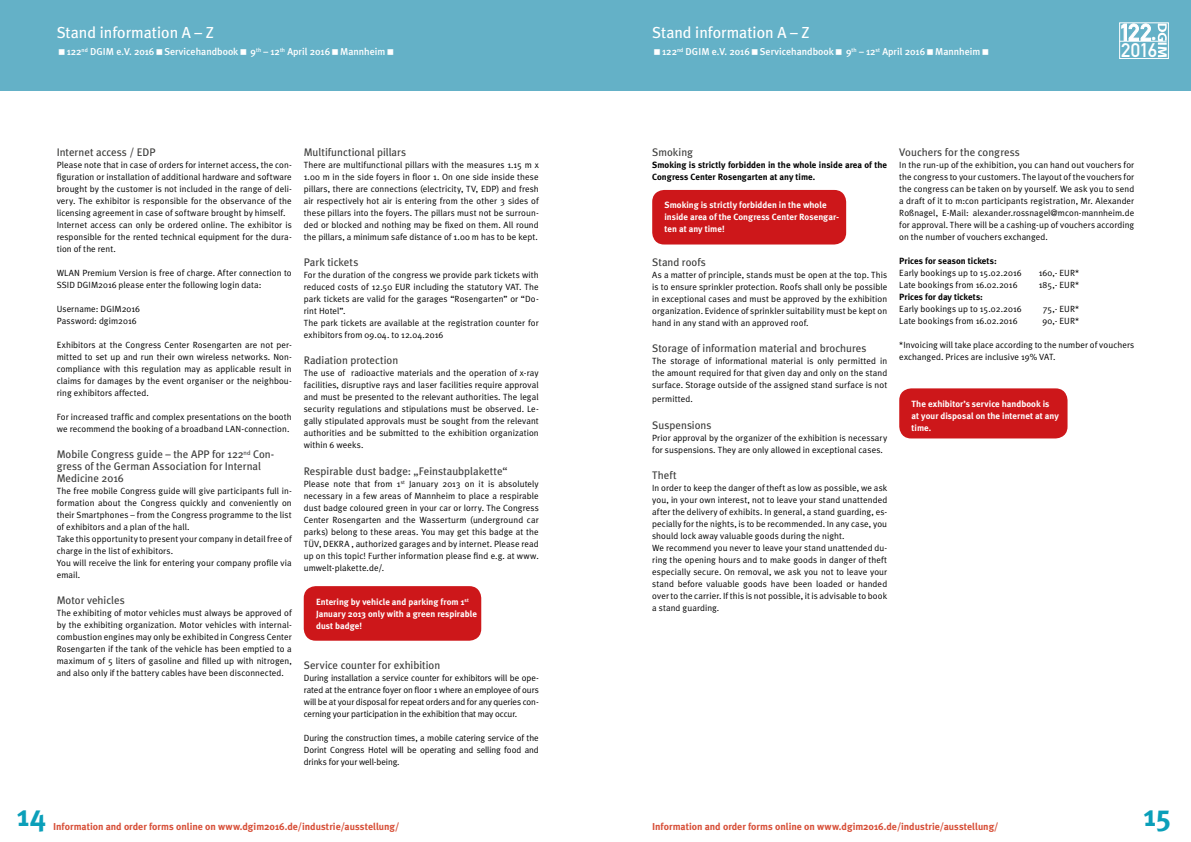
<style>
.page{position:relative;width:1191px;height:842px;background:#fff}
.page>*{position:absolute;margin:0;border:0;box-sizing:border-box;transform-origin:0 0}
.t1{font:700 30px "Meta Plus";color:#0b9fb9}
.t2{font:500 22.1px "Meta Plus";color:#fff}
.t3{font:19.4px "DIN Mittelschrift Std";color:#fff}
.t4{font:16px "Meta Plus";color:#fff}
.t5{font:11px/12px "Meta Plus";color:#3c3c3b}
.t6{font:700 10px "Meta Plus";color:#d74f38}
.t7{font:500 10px "Meta Plus";color:#fff}
.t8{font:9px/12px "Meta Plus Normal";letter-spacing:.01em;color:#000;text-align:justify}
.t9{font:700 9px/12px "Meta Plus";letter-spacing:.005em;color:#fff}
.t10{font:700 9px/12px "Meta Plus";letter-spacing:.005em;color:#000}
</style>
<div class="page">
<div style="left:595px;top:0;width:596px;height:91px;background:#64b1c7"></div>
<div style="left:0;top:0;width:595px;height:91px;background:#64b1c7"></div>
<div style="left:1119px;top:23px;width:49px;height:36px;border:1px solid #fff"></div>
<svg style="left:1157px;top:24px;width:9px;height:33px"></svg>
<hr style="left:1119px;top:41px;width:47px;height:1px;background:#fff">
<svg style="left:1121px;top:24px;width:29px;height:17px"></svg>
<div style="left:652px;top:190px;width:194px;height:54px;background:#cd171a;border-radius:12px"></div>
<div style="left:304px;top:586px;width:177px;height:55px;background:#cd171a;border-radius:12px"></div>
<div style="left:899px;top:388px;width:168px;height:50px;background:#cd171a;border-radius:12px"></div>
<h3 class="t4" style="left:57px;top:23px;width:159px">Stand information A – Z</h3>
<h3 class="t4" style="left:652px;top:23px;width:159px">Stand information A – Z</h3>
<h2 class="t2" style="left:1150px;top:20px;width:7px">.</h2>
<p class="t7" style="left:67px;top:46px;width:320px">122<sup>nd</sup> DGIM e.V. 2016 Servicehandbook 9<sup>th</sup> – 12<sup>th</sup> April 2016 Mannheim</p>
<h3 class="t3" style="left:1121px;top:39px;width:37px">2016</h3>
<p class="t7" style="left:662px;top:46px;width:320px">122<sup>nd</sup> DGIM e.V. 2016 Servicehandbook 9<sup>th</sup> – 12<sup>st</sup> April 2016 Mannheim</p>
<p class="t5" style="left:57px;top:146px;width:100px">Internet access / EDP</p>
<p class="t8" style="left:57px;top:159px;width:236px;text-align:left">Please note that in case of orders for internet access, the con&shy;figuration or installation of additional hardware and software brought by the customer is not included in the range of deli&shy;very. The exhibitor is responsible for the observance of the licensing agreement in case of software brought by himself.<br>Internet access can only be ordered online. The exhibitor is responsible for the rented technical equipment for the dura&shy;tion of the rent.</p>
<p class="t8" style="left:57px;top:267px;width:236px">WLAN Premium Version is free of charge. After connection to<br>SSID DGIM2016 please enter the following login data:</p>
<p class="t8" style="left:57px;top:303px;width:85px">Username: DGIM2016<br>Password: dgim2016</p>
<p class="t8" style="left:57px;top:339px;width:236px">Exhibitors at the Congress Center Rosengarten are not per&shy;mitted to set up and run their own wireless networks. Non&shy;compliance with this regulation may as applicable result in claims for damages by the event organiser or the neighbou&shy;ring exhibitors affected.</p>
<p class="t8" style="left:57px;top:411px;width:236px">For increased traffic and complex presentations on the booth we recommend the booking of a broadband LAN-connection.</p>
<p class="t5" style="left:57px;top:448px;width:219px">Mobile Congress guide – the APP for 122<sup>nd</sup> Con&shy;gress of the German Association for Internal<br>Medicine 2016</p>
<p class="t8" style="left:57px;top:485px;width:236px;text-align:left">The free mobile Congress guide will give participants full in&shy;formation about the Congress quickly and conveniently on their Smartphones – from the Congress programme to the list of exhibitors and a plan of the hall.<br>Take this opportunity to present your company in detail free of charge in the list of exhibitors.<br>You will receive the link for entering your company profile via email.</p>
<p class="t5" style="left:57px;top:594px;width:70px">Motor vehicles</p>
<p class="t8" style="left:57px;top:607px;width:236px">The exhibiting of motor vehicles must always be approved of by the exhibiting organization. Motor vehicles with internal&shy;combustion engines may only be exhibited in Congress Center Rosengarten if the tank of the vehicle has been emptied to a maximum of 5 liters of gasoline and filled up with nitrogen, and also only if the battery cables have been disconnected.</p>
<p class="t5" style="left:304px;top:146px;width:104px">Multifunctional pillars</p>
<p class="t8" style="left:304px;top:159px;width:236px">There are multifunctional pillars with the measures 1.15 m x 1.00 m in the side foyers in floor 1. On one side inside these pillars, there are connections (electricity, TV, EDP) and fresh air respectively hot air is entering from the other 3 sides of these pillars into the foyers. The pillars must not be surroun&shy;ded or blocked and nothing may be fixed on them. All round the pillars, a minimum safe distance of 1.00 m has to be kept.</p>
<p class="t5" style="left:304px;top:256px;width:56px">Park tickets</p>
<p class="t8" style="left:304px;top:269px;width:236px;text-align:left">For the duration of the congress we provide park tickets with reduced costs of 12.50 EUR including the statutory VAT. The park tickets are valid for the garages “Rosengarten” or “Do&shy;rint Hotel”.<br>The park tickets are available at the registration counter for exhibitors from 09.04. to 12.04.2016</p>
<p class="t5" style="left:304px;top:354px;width:96px">Radiation protection</p>
<p class="t8" style="left:304px;top:367px;width:236px">The use of radioactive materials and the operation of x-ray facilities, disruptive rays and laser facilities require approval and must be presented to the relevant authorities. The legal security regulations and stipulations must be observed. Le&shy;gally stipulated approvals must be sought from the relevant authorities and be submitted to the exhibition organization within 6 weeks.</p>
<p class="t5" style="left:304px;top:465px;width:205px">Respirable dust badge: „Feinstaubplakette“</p>
<p class="t8" style="left:304px;top:477px;width:236px">Please note that from 1<sup>st</sup> January 2013 on it is absolutely necessary in a few areas of Mannheim to place a respirable dust badge coloured green in your car or lorry. The Congress Center Rosengarten and the Wasserturm (underground car parks) belong to these areas. You may get this badge at the TÜV, DEKRA , authorized garages and by internet. Please read up on this topic! Further information please find e.g. at www. umwelt-plakette.de/.</p>
<p class="t9" style="left:316px;top:595px;width:162px">Entering by vehicle and parking from 1<sup>st<br></sup>January 2013 only with a green respirable dust badge!</p>
<p class="t5" style="left:304px;top:659px;width:138px">Service counter for exhibition</p>
<p class="t8" style="left:304px;top:672px;width:236px">During installation a service counter for exhibitors will be ope&shy;rated at the entrance foyer on floor 1 where an employee of ours will be at your disposal for repeat orders and for any queries con&shy;cerning your participation in the exhibition that may occur.</p>
<p class="t8" style="left:304px;top:732px;width:236px">During the construction times, a mobile catering service of the Dorint Congress Hotel will be operating and selling food and drinks for your well-being.</p>
<p class="t5" style="left:652px;top:146px;width:42px">Smoking</p>
<p class="t10" style="left:652px;top:159px;width:236px">Smoking is strictly forbidden in the whole inside area of the<br>Congress Center Rosengarten at any time.</p>
<p class="t9" style="left:664px;top:199px;width:176px">Smoking is strictly forbidden in the whole inside area of the Congress Center Rosengar&shy;ten at any time!</p>
<p class="t5" style="left:652px;top:256px;width:55px">Stand roofs</p>
<p class="t8" style="left:652px;top:269px;width:236px">As a matter of principle, stands must be open at the top. This is to ensure sprinkler protection. Roofs shall only be possible in exceptional cases and must be approved by the exhibition organization. Evidence of sprinkler suitability must be kept on hand in any stand with an approved roof.</p>
<p class="t5" style="left:652px;top:342px;width:216px">Storage of information material and brochures</p>
<p class="t8" style="left:652px;top:355px;width:236px">The storage of informational material is only permitted in the amount required for that given day and only on the stand surface. Storage outside of the assigned stand surface is not</p>
<p class="t8" style="left:652px;top:393px;width:42px">permitted.</p>
<p class="t5" style="left:652px;top:419px;width:61px">Suspensions</p>
<p class="t8" style="left:652px;top:431px;width:236px">Prior approval by the organizer of the exhibition is necessary for suspensions. They are only allowed in exceptional cases.</p>
<p class="t5" style="left:652px;top:469px;width:26px">Theft</p>
<p class="t8" style="left:652px;top:482px;width:236px;text-align:left">In order to keep the danger of theft as low as possible, we ask you, in your own interest, not to leave your stand unattended after the delivery of exhibits. In general, a stand guarding, es&shy;pecially for the nights, is to be recommended. In any case, you should lock away valuable goods during the night.<br>We recommend you never to leave your stand unattended du&shy;ring the opening hours and to make goods in danger of theft especially secure. On removal, we ask you not to leave your stand before valuable goods have been loaded or handed over to the carrier. If this is not possible, it is advisable to book a stand guarding.</p>
<p class="t5" style="left:899px;top:146px;width:122px">Vouchers for the congress</p>
<p class="t8" style="left:899px;top:159px;width:236px">In the run-up of the exhibition, you can hand out vouchers for the congress to your customers. The layout of the vouchers for the congress can be taken on by yourself. We ask you to send a draft of it to m:con participants registration, Mr. Alexander Roßnagel, E-Mail: alexander.rossnagel@mcon-mannheim.de for approval. There will be a cashing-up of vouchers according on the number of vouchers exchanged.</p>
<p class="t10" style="left:899px;top:255px;width:99px">Prices for season tickets:</p>
<p class="t8" style="left:899px;top:267px;width:124px">Early bookings up to 15.02.2016</p>
<p class="t8" style="left:1038px;top:267px;width:42px">160,- EUR*</p>
<p class="t8" style="left:899px;top:279px;width:120px">Late bookings from 16.02.2016</p>
<p class="t8" style="left:1038px;top:279px;width:42px">185,- EUR*</p>
<p class="t10" style="left:899px;top:291px;width:85px">Prices for day tickets:</p>
<p class="t8" style="left:899px;top:303px;width:124px">Early bookings up to 15.02.2016</p>
<p class="t8" style="left:1042px;top:303px;width:38px">75,- EUR*</p>
<p class="t8" style="left:899px;top:315px;width:120px">Late bookings from 16.02.2016</p>
<p class="t8" style="left:1042px;top:315px;width:38px">90,- EUR*</p>
<p class="t8" style="left:899px;top:339px;width:236px">*Invoicing will take place according to the number of vouchers exchanged. Prices are inclusive 19% VAT.</p>
<p class="t9" style="left:911px;top:398px;width:149px">The exhibitor’s service handbook is at your disposal on the internet at any time.</p>
<h1 class="t1" style="left:17px;top:798px;width:30px">14</h1>
<h1 class="t1" style="left:1143px;top:798px;width:29px">15</h1>
<p class="t6" style="left:53px;top:821px;width:348px">Information and order forms online on www.dgim2016.de/industrie/ausstellung/</p>
<p class="t6" style="left:652px;top:821px;width:348px">Information and order forms online on www.dgim2016.de/industrie/ausstellung/</p>
</div>
